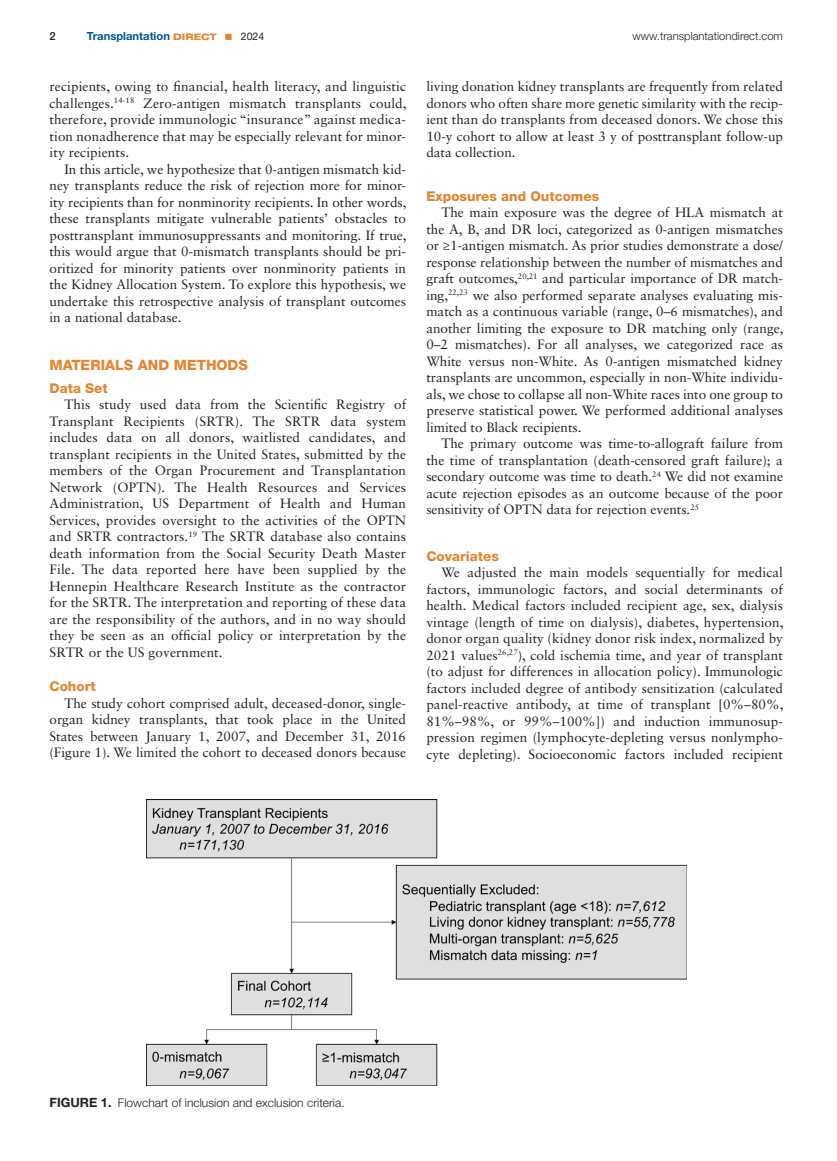
<style>
.page{position:relative;width:837px;height:1161px;background:#fff}
.page>*{position:absolute;margin:0;border:0;box-sizing:border-box;transform-origin:0 0}
.t1{font:800 14.25px "Helvetica Neue LT Std";color:#e38634}
.t2{font:13.5px/16.5px "Sabon LT Std";color:#231f20;text-align:justify}
.t3{font:800 13.5px "Helvetica Neue LT Std";color:#e38634}
.t4{font:300 12px "Helvetica Neue LT Std";color:#231f20}
.t5{font:300 11.25px "Helvetica Neue LT Std";color:#231f20}
.t6{font:700 11.25px "Helvetica Neue LT Std";color:#005595}
.t7{font:500 11.25px "Helvetica Neue LT Std";color:#231f20}
.s1{font-weight:800;font-stretch:expanded;font-size:9px;color:#e38634}
.s2{color:#e38634}
.s3{font-weight:400;font-size:10.5px;color:#231f20}
.s4{font-weight:700;font-size:12.75px}
</style>
<div class="page">
<img style="left:146px;top:799px;width:540px;height:287px">
<p class="t7" style="left:50px;top:29px;width:8px">2</p>
<p class="t6" style="left:87px;top:29px;width:179px">Transplantation <span class="s1">DIRECT</span> <span class="s2">■</span> <span class="s3">2024</span></p>
<p class="t5" style="left:633px;top:29px;width:152px">www.transplantationdirect.com</p>
<p class="t2" style="left:49px;top:78px;width:359px">recipients, owing to financial, health literacy, and linguistic challenges.<sup>14-18</sup> Zero-antigen mismatch transplants could, therefore, provide immunologic “insurance” against medica&shy;tion nonadherence that may be especially relevant for minor&shy;ity recipients.</p>
<p class="t2" style="left:49px;top:161px;width:359px;text-indent:15px">In this article, we hypothesize that 0-antigen mismatch kid&shy;ney transplants reduce the risk of rejection more for minor&shy;ity recipients than for nonminority recipients. In other words, these transplants mitigate vulnerable patients’ obstacles to posttransplant immunosuppressants and monitoring. If true, this would argue that 0-mismatch transplants should be pri&shy;oritized for minority patients over nonminority patients in the Kidney Allocation System. To explore this hypothesis, we undertake this retrospective analysis of transplant outcomes in a national database.</p>
<p class="t1" style="left:50px;top:357px;width:200px">MATERIALS AND METHODS</p>
<p class="t3" style="left:50px;top:380px;width:60px">Data Set</p>
<p class="t2" style="left:50px;top:396px;width:358px;text-indent:15px">This study used data from the Scientific Registry of Transplant Recipients (SRTR). The SRTR data system includes data on all donors, waitlisted candidates, and transplant recipients in the United States, submitted by the members of the Organ Procurement and Transplantation Network (OPTN). The Health Resources and Services Administration, US Department of Health and Human Services, provides oversight to the activities of the OPTN and SRTR contractors.<sup>19</sup> The SRTR database also contains death information from the Social Security Death Master File. The data reported here have been supplied by the Hennepin Healthcare Research Institute as the contractor for the SRTR. The interpretation and reporting of these data are the responsibility of the authors, and in no way should they be seen as an official policy or interpretation by the SRTR or the US government.</p>
<p class="t3" style="left:50px;top:678px;width:48px">Cohort</p>
<p class="t2" style="left:50px;top:695px;width:358px;text-indent:15px">The study cohort comprised adult, deceased-donor, single&shy;organ kidney transplants, that took place in the United States between January 1, 2007, and December 31, 2016 (Figure 1). We limited the cohort to deceased donors because</p>
<p class="t2" style="left:426px;top:78px;width:358px">living donation kidney transplants are frequently from related donors who often share more genetic similarity with the recip&shy;ient than do transplants from deceased donors. We chose this 10-y cohort to allow at least 3 y of posttransplant follow-up data collection.</p>
<p class="t3" style="left:426px;top:188px;width:174px">Exposures and Outcomes</p>
<p class="t2" style="left:426px;top:204px;width:359px;text-indent:15px">The main exposure was the degree of HLA mismatch at the A, B, and DR loci, categorized as 0-antigen mismatches or ≥1-antigen mismatch. As prior studies demonstrate a dose/ response relationship between the number of mismatches and graft outcomes,<sup>20,21</sup> and particular importance of DR match&shy;ing,<sup>22,23</sup> we also performed separate analyses evaluating mis&shy;match as a continuous variable (range, 0–6 mismatches), and another limiting the exposure to DR matching only (range, 0–2 mismatches). For all analyses, we categorized race as White versus non-White. As 0-antigen mismatched kidney transplants are uncommon, especially in non-White individu&shy;als, we chose to collapse all non-White races into one group to preserve statistical power. We performed additional analyses limited to Black recipients.</p>
<p class="t2" style="left:426px;top:435px;width:358px;text-indent:15px">The primary outcome was time-to-allograft failure from the time of transplantation (death-censored graft failure); a secondary outcome was time to death.<sup>24</sup> We did not examine acute rejection episodes as an outcome because of the poor sensitivity of OPTN data for rejection events.<sup>25</sup></p>
<p class="t3" style="left:426px;top:548px;width:74px">Covariates</p>
<p class="t2" style="left:426px;top:564px;width:359px;text-indent:15px">We adjusted the main models sequentially for medical factors, immunologic factors, and social determinants of health. Medical factors included recipient age, sex, dialysis vintage (length of time on dialysis), diabetes, hypertension, donor organ quality (kidney donor risk index, normalized by 2021 values<sup>26,27</sup>), cold ischemia time, and year of transplant (to adjust for differences in allocation policy). Immunologic factors included degree of antibody sensitization (calculated panel-reactive antibody, at time of transplant [0%–80%, 81%–98%, or 99%–100%]) and induction immunosup&shy;pression regimen (lymphocyte-depleting versus nonlympho&shy;cyte depleting). Socioeconomic factors included recipient</p>
<p class="t4" style="left:50px;top:1095px;width:297px"><span class="s4">FIGURE 1.</span> Flowchart of inclusion and exclusion criteria.</p>
</div>
